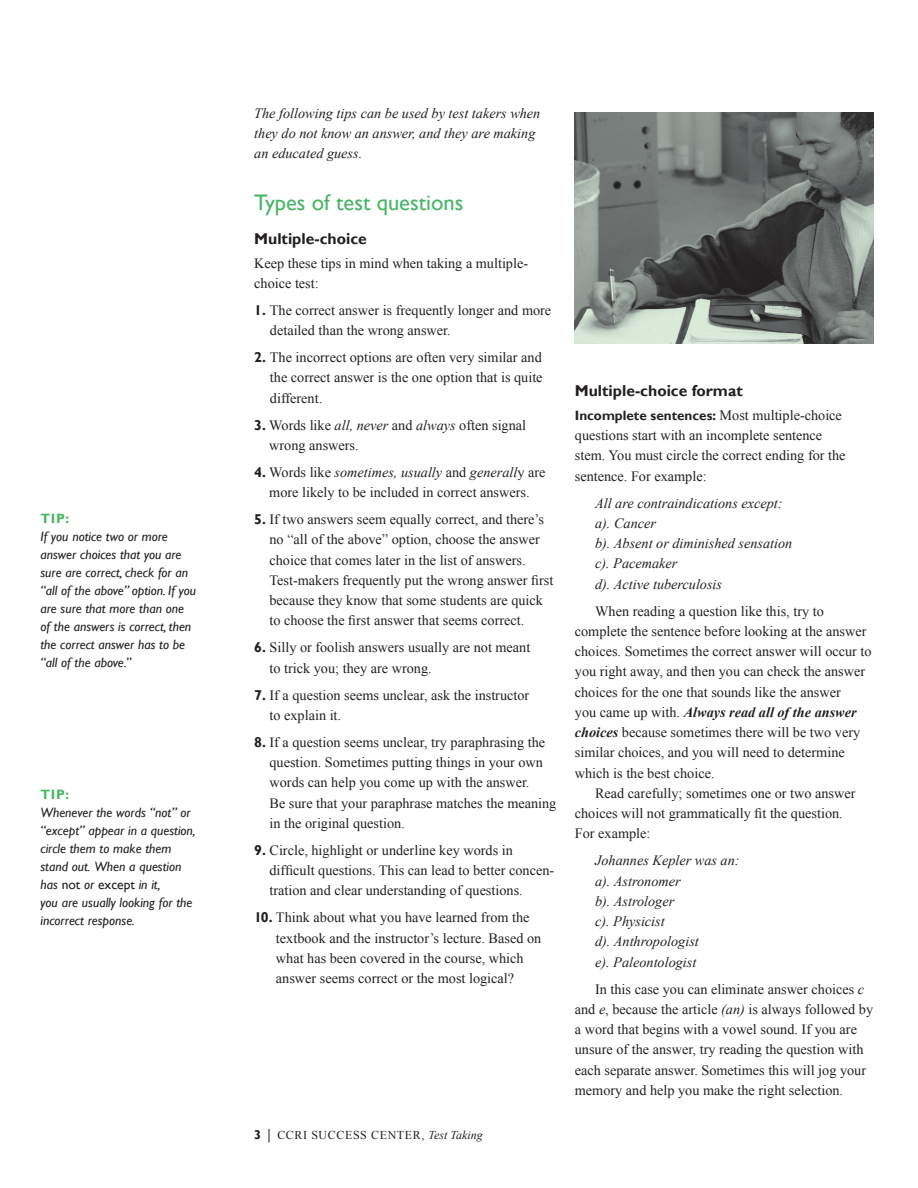
<style>
.page{position:relative;width:918px;height:1188px;background:#fff}
.page>*{position:absolute;margin:0;border:0;box-sizing:border-box;transform-origin:0 0}
.t1{font:22.5px "Gill Sans";color:#49b567}
.t2{font:700 15.75px "Gill Sans";color:#231f20}
.t3{font:14.25px/20.2px "Times New Roman";color:#231f20}
.t4{font:italic 14.25px/20.2px "Times New Roman";color:#231f20}
.t5{font:italic 13.5px/18px "Gill Sans";color:#231f20}
.t6{font:700 13.5px "Gill Sans";color:#231f20}
.t7{font:700 13.5px "Gill Sans";letter-spacing:.05em;color:#49b567}
.t8{font:12px "Times New Roman";letter-spacing:.05em;color:#231f20}
.s1{font-style:normal}
.s2{font-family:"Gill Sans";font-weight:700}
.s3{font-style:italic}
.s4{font-family:"Gill Sans";font-weight:700;font-size:12.75px}
.s5{font-family:"Gill Sans";font-size:14.7px}
.s6{font-family:"Times New Roman";font-weight:400;font-size:14.25px}
.s7{font-weight:700;font-style:italic}
</style>
<div class="page">
<img style="left:575px;top:112px;width:299px;height:232px">
<p class="t7" style="left:40px;top:511px;width:30px">TIP:</p>
<p class="t5" style="left:40px;top:528px;width:157px">If you notice two or more answer choices that you are sure are correct, check for an “all of the above” option. If you are sure that more than one of the answers is correct, then the correct answer has to be “all of the above.”</p>
<p class="t7" style="left:40px;top:786px;width:30px">TIP:</p>
<p class="t5" style="left:40px;top:804px;width:157px">Whenever the words “not” or “except” appear in a question, circle them to make them stand out. When a question has <span class="s1">not</span> or <span class="s1">except</span> in it,<br>you are usually looking for the incorrect response.</p>
<p class="t4" style="left:254px;top:103px;width:288px">The following tips can be used by test takers when they do not know an answer, and they are making an educated guess.</p>
<h1 class="t1" style="left:254px;top:189px;width:211px">Types of test questions</h1>
<p class="t2" style="left:254px;top:229px;width:114px">Multiple-choice</p>
<p class="t3" style="left:254px;top:253px;width:275px">Keep these tips in mind when taking a multiple&shy;choice test:</p>
<p class="t3" style="left:270px;top:300px;width:283px;text-indent:-16px"><span class="s2">1.</span> The correct answer is frequently longer and more detailed than the wrong answer.</p>
<p class="t3" style="left:270px;top:347px;width:274px;text-align:justify;text-indent:-16px"><span class="s2">2.</span> The incorrect options are often very similar and the correct answer is the one option that is quite different.</p>
<p class="t3" style="left:269px;top:415px;width:258px;text-indent:-15px"><span class="s2">3.</span> Words like <span class="s3">all, never</span> and <span class="s3">always</span> often signal wrong answers.</p>
<p class="t3" style="left:254px;top:462px;width:293px;text-align:center"><span class="s2">4.</span> Words like <span class="s3">sometimes, usually</span> and <span class="s3">generall</span>y are more likely to be included in correct answers.</p>
<p class="t3" style="left:270px;top:509px;width:285px;text-indent:-15px"><span class="s2">5.</span> If two answers seem equally correct, and there’s no “all of the above” option, choose the answer choice that comes later in the list of answers.<br>Test-makers frequently put the wrong answer first because they know that some students are quick to choose the first answer that seems correct.</p>
<p class="t3" style="left:270px;top:637px;width:262px;text-indent:-15px"><span class="s2">6.</span> Silly or foolish answers usually are not meant to trick you; they are wrong.</p>
<p class="t3" style="left:270px;top:685px;width:261px;text-indent:-15px"><span class="s2">7.</span> If a question seems unclear, ask the instructor to explain it.</p>
<p class="t3" style="left:270px;top:732px;width:288px;text-indent:-15px"><span class="s2">8.</span> If a question seems unclear, try paraphrasing the question. Sometimes putting things in your own words can help you come up with the answer.<br>Be sure that your paraphrase matches the meaning in the original question.</p>
<p class="t3" style="left:270px;top:840px;width:286px;text-indent:-15px"><span class="s2">9.</span> Circle, highlight or underline key words in difficult questions. This can lead to better concen&shy;tration and clear understanding of questions.</p>
<p class="t3" style="left:276px;top:907px;width:267px;text-indent:-22px"><span class="s2">10.</span> Think about what you have learned from the textbook and the instructor’s lecture. Based on what has been covered in the course, which answer seems correct or the most logical?</p>
<p class="t8" style="left:254px;top:1127px;width:230px"><span class="s4">3</span> <span class="s5">|</span> CCRI SUCCESS CENTER, <span class="s3">Test Taking</span></p>
<p class="t2" style="left:575px;top:381px;width:169px">Multiple-choice format</p>
<p class="t6" style="left:575px;top:407px;width:269px">Incomplete sentences: <span class="s6">Most multiple-choice</span></p>
<p class="t3" style="left:575px;top:425px;width:272px">questions start with an incomplete sentence stem. You must circle the correct ending for the sentence. For example:</p>
<p class="t4" style="left:595px;top:492px;width:199px">All are contraindications except: a). Cancer<br>b). Absent or diminished sensation c). Pacemaker<br>d). Active tuberculosis</p>
<p class="t3" style="left:575px;top:600px;width:298px;text-indent:20px">When reading a question like this, try to complete the sentence before looking at the answer choices. Sometimes the correct answer will occur to you right away, and then you can check the answer choices for the one that sounds like the answer<br>you came up with. <span class="s7">Always read all of the answer choices</span> because sometimes there will be two very similar choices, and you will need to determine which is the best choice.</p>
<p class="t3" style="left:575px;top:783px;width:282px;text-indent:20px">Read carefully; sometimes one or two answer choices will not grammatically fit the question.<br>For example:</p>
<p class="t4" style="left:595px;top:850px;width:146px">Johannes Kepler was an: a). Astronomer<br>b). Astrologer<br>c). Physicist<br>d). Anthropologist<br>e). Paleontologist</p>
<p class="t3" style="left:575px;top:978px;width:300px;text-indent:20px">In this case you can eliminate answer choices <span class="s3">c </span>and <span class="s3">e</span>, because the article <span class="s3">(an)</span> is always followed by a word that begins with a vowel sound. If you are unsure of the answer, try reading the question with each separate answer. Sometimes this will jog your memory and help you make the right selection.</p>
</div>
